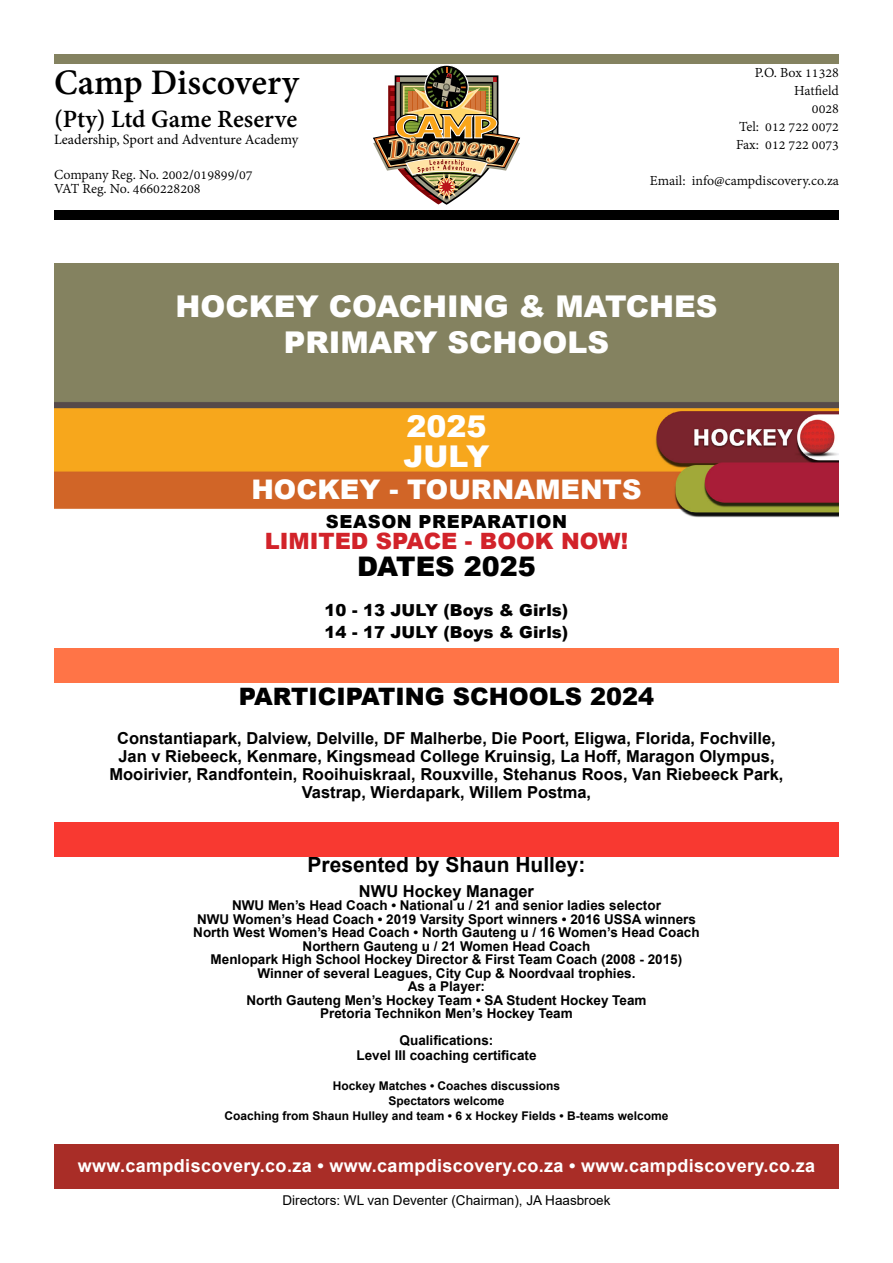
<style>
.page{position:relative;width:893px;height:1263px;background:#fff}
.page>*{position:absolute;margin:0;border:0;box-sizing:border-box;transform-origin:0 0}
.t1{font:700 39px "Adobe Devanagari";color:#000}
.t2{font:900 30px/36px "Arial";color:#fff;text-align:center}
.t3{font:700 27px "Adobe Devanagari";color:#000}
.t4{font:900 27px "Arial";color:#fff}
.t5{font:900 27px "Arial";color:#000}
.t6{font:900 24px "Arial";color:#000}
.t7{font:900 22.5px "Arial";color:#d2232a}
.t8{font:700 21px "Arial";color:#000}
.t9{font:700 18px "Arial";letter-spacing:.02em;color:#fff}
.t10{font:900 18px "Arial";letter-spacing:.035em;color:#000}
.t11{font:700 16.5px/18px "Arial";color:#000;text-align:center}
.t12{font:900 16.5px/21.6px "Arial";color:#000}
.t13{font:15px/18px "Adobe Devanagari";color:#000;text-align:right}
.t14{font:14.25px "Minion Pro";letter-spacing:-.005em;color:#000}
.t15{font:700 13.5px/13.5px "Arial";color:#000;text-align:center}
.t16{font:13.5px "Arial";color:#000}
.t17{font:700 12px/15px "Arial";color:#000;text-align:center}
</style>
<div class="page">
<img style="left:373px;top:65px;width:147px;height:140px">
<div style="left:54px;top:210px;width:785px;height:9px;background:#000"></div>
<div style="left:54px;top:54px;width:785px;height:9px;background:#848260"></div>
<div style="left:54px;top:263px;width:785px;height:140px;background:#848260"></div>
<img style="left:54px;top:402px;width:785px;height:116px">
<div style="left:54px;top:822px;width:785px;height:34px;background:#f83931"></div>
<div style="left:54px;top:648px;width:785px;height:35px;background:#ff7447"></div>
<div style="left:54px;top:1144px;width:785px;height:45px;background:#a92d27"></div>
<h1 class="t1" style="left:54px;top:60px;width:247px">Camp Discovery</h1>
<h3 class="t3" style="left:54px;top:103px;width:245px">(Pty) Ltd Game Reserve</h3>
<p class="t14" style="left:54px;top:130px;width:246px">Leadership, Sport and Adventure Academy</p>
<p class="t13" style="left:54px;top:169px;width:200px;line-height:13.5px;text-align:left">Company Reg. No. 2002/019899/07<br>VAT Reg. No. 4660228208</p>
<p class="t13" style="left:736px;top:65px;width:104px">P.O. Box 11328<br>Hatfield<br>0028<br>Tel: 012 722 0072<br>Fax: 012 722 0073</p>
<p class="t13" style="left:650px;top:173px;width:191px">Email: info@campdiscovery.co.za</p>
<h2 class="t2" style="left:175px;top:288px;width:543px">HOCKEY COACHING &amp; MATCHES<br>PRIMARY SCHOOLS</h2>
<h2 class="t2" style="left:403px;top:410px;width:88px;line-height:30px;text-align:left">2025<br>JULY</h2>
<h3 class="t4" style="left:251px;top:470px;width:392px">HOCKEY - TOURNAMENTS</h3>
<h3 class="t7" style="left:265px;top:524px;width:365px">LIMITED SPACE - BOOK NOW!</h3>
<h3 class="t10" style="left:326px;top:508px;width:243px">SEASON PREPARATION</h3>
<h3 class="t5" style="left:357px;top:547px;width:180px">DATES 2025</h3>
<p class="t12" style="left:325px;top:599px;width:245px">10 - 13 JULY (Boys &amp; Girls)<br>14 - 17 JULY (Boys &amp; Girls)</p>
<h3 class="t6" style="left:239px;top:679px;width:417px">PARTICIPATING SCHOOLS 2024</h3>
<p class="t11" style="left:109px;top:730px;width:675px">Constantiapark, Dalview, Delville, DF Malherbe, Die Poort, Eligwa, Florida, Fochville, Jan v Riebeeck, Kenmare, Kingsmead College Kruinsig, La Hoff, Maragon Olympus, Mooirivier, Randfontein, Rooihuiskraal, Rouxville, Stehanus Roos, Van Riebeeck Park, Vastrap, Wierdapark, Willem Postma,</p>
<h3 class="t8" style="left:308px;top:849px;width:279px">Presented by Shaun Hulley:</h3>
<p class="t11" style="left:359px;top:882px;width:177px">NWU Hockey Manager</p>
<p class="t15" style="left:193px;top:899px;width:508px">NWU Men’s Head Coach • National u / 21 and senior ladies selector<br>NWU Women’s Head Coach • 2019 Varsity Sport winners • 2016 USSA winners North West Women’s Head Coach • North Gauteng u / 16 Women’s Head Coach Northern Gauteng u / 21 Women Head Coach<br>Menlopark High School Hockey Director &amp; First Team Coach (2008 - 2015)<br>Winner of several Leagues, City Cup &amp; Noordvaal trophies.<br>As a Player:<br>North Gauteng Men’s Hockey Team • SA Student Hockey Team<br>Pretoria Technikon Men’s Hockey Team</p>
<p class="t15" style="left:356px;top:1033px;width:182px;line-height:15px">Qualifications:<br>Level III coaching certificate</p>
<p class="t17" style="left:225px;top:1079px;width:445px">Hockey Matches • Coaches discussions<br>Spectators welcome<br>Coaching from Shaun Hulley and team • 6 x Hockey Fields • B-teams welcome</p>
<h3 class="t9" style="left:78px;top:1153px;width:739px">www.campdiscovery.co.za • www.campdiscovery.co.za • www.campdiscovery.co.za</h3>
<p class="t16" style="left:282px;top:1191px;width:330px">Directors: WL van Deventer (Chairman), JA Haasbroek</p>
</div>
